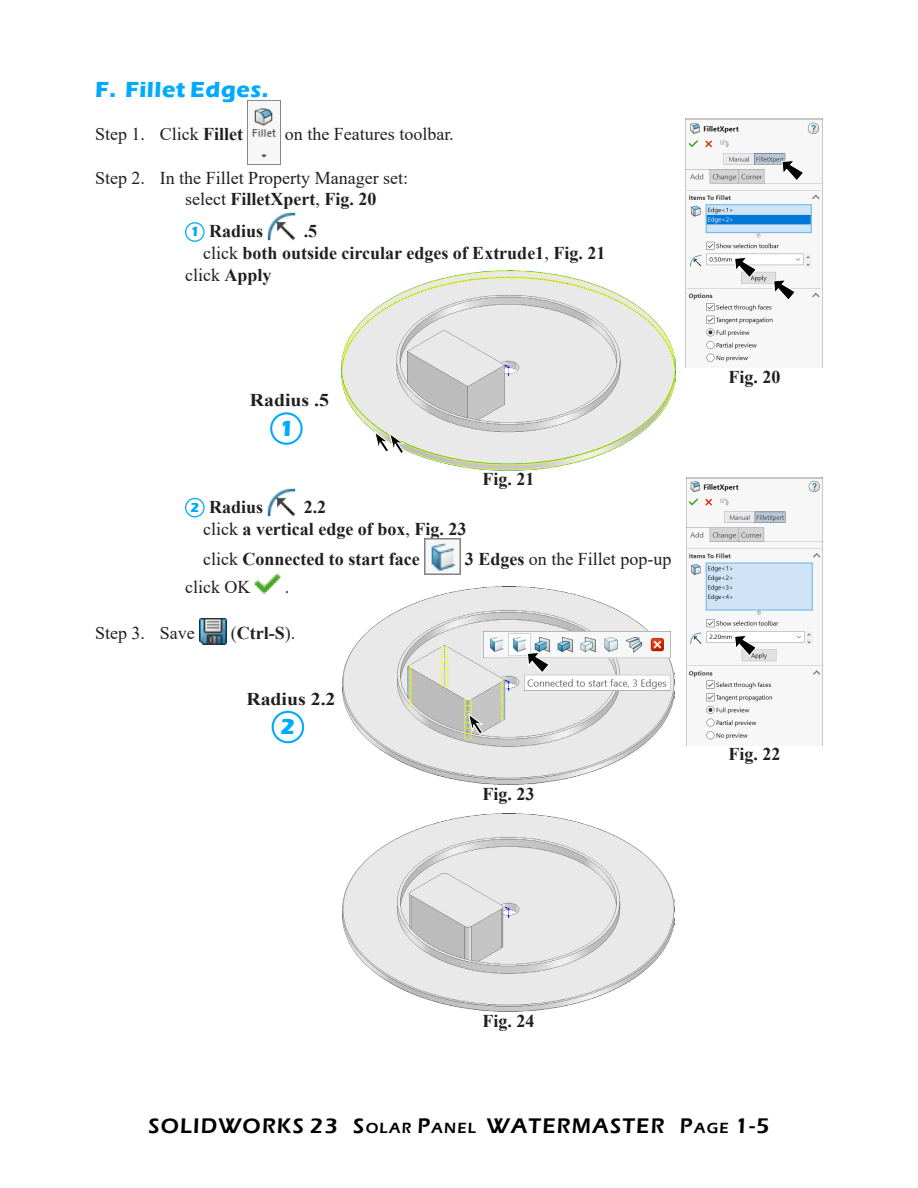
<style>
.page{position:relative;width:918px;height:1188px;background:#fff}
.page>*{position:absolute;margin:0;border:0;box-sizing:border-box;transform-origin:0 0}
.Subhead_1{font:700 22.5px "Eras ITC";letter-spacing:.025em;color:#00abff}
.t1{font:600 21.75px "Eras ITC";letter-spacing:.055em;color:#000}
.Body_text{font:18px/21.6px "Times New Roman";color:#231f20}
.Body_text-2{font:700 18px/21.6px "Times New Roman";color:#231f20}
.Fig_No{font:700 18px "Times New Roman";color:#231f20}
.Coor{font:700 18px "Times New Roman";color:#231f20;scale:1.1 1}
.t2{font:700 13.65px "Eras ITC";color:#00abff}
.s1{font-weight:700}
.s2{font-weight:400}
.s3{font-size:15.15px}
</style>
<div class="page">
<img style="left:248px;top:100px;width:32px;height:58px">
<div style="left:185px;top:222px;width:20px;height:20px;border:1px solid #00abff;border-radius:50%"></div>
<img style="left:267px;top:212px;width:29px;height:29px">
<div style="left:185px;top:498px;width:20px;height:19px;border:1px solid #00abff;border-radius:50%"></div>
<img style="left:267px;top:488px;width:29px;height:29px">
<img style="left:424px;top:538px;width:36px;height:36px">
<img style="left:254px;top:572px;width:27px;height:23px">
<img style="left:199px;top:618px;width:27px;height:27px">
<img style="left:686px;top:118px;width:137px;height:250px">
<svg style="left:734px;top:257px;width:23px;height:21px"></svg>
<svg style="left:782px;top:160px;width:22px;height:21px"></svg>
<svg style="left:773px;top:279px;width:23px;height:22px"></svg>
<img style="left:341px;top:270px;width:335px;height:200px">
<img style="left:342px;top:587px;width:332px;height:198px">
<img style="left:342px;top:813px;width:332px;height:198px">
<img style="left:484px;top:632px;width:186px;height:59px">
<svg style="left:527px;top:652px;width:23px;height:21px"></svg>
<svg style="left:467px;top:713px;width:18px;height:22px"></svg>
<svg style="left:374px;top:431px;width:33px;height:24px"></svg>
<div style="left:272px;top:711px;width:32px;height:32px;border:2px solid #00abff;border-radius:50%"></div>
<div style="left:270px;top:412px;width:33px;height:33px;border:2px solid #00abff;border-radius:50%"></div>
<img style="left:686px;top:477px;width:137px;height:268px">
<svg style="left:734px;top:635px;width:23px;height:21px"></svg>
<p class="Subhead_1" style="left:95px;top:76px;width:175px">F. Fillet Edges.</p>
<p class="Body_text" style="left:95px;top:123px;width:150px">Step 1. Click <span class="s1">Fillet</span></p>
<p class="Body_text" style="left:285px;top:123px;width:170px">on the Features toolbar.</p>
<p class="Body_text" style="left:185px;top:166px;width:225px;text-indent:-90px">Step 2. In the Fillet Property Manager set: select <span class="s1">FilletXpert</span>, <span class="s1">Fig. 20</span></p>
<p class="t2" style="left:190px;top:224px;width:10px">1</p>
<p class="Body_text-2" style="left:209px;top:220px;width:56px">Radius</p>
<p class="Body_text-2" style="left:304px;top:220px;width:15px">.5</p>
<p class="Body_text-2" style="left:203px;top:242px;width:404px"><span class="s2">click</span> both outside circular edges of Extrude1<span class="s2">,</span> Fig. 21</p>
<p class="Body_text" style="left:185px;top:263px;width:88px">click <span class="s1">Apply</span></p>
<p class="Coor" style="left:250px;top:387px;width:74px">Radius .5</p>
<p class="Subhead_1" style="left:279px;top:415px;width:16px">1</p>
<p class="Fig_No" style="left:483px;top:466px;width:54px">Fig. 21</p>
<p class="t2" style="left:190px;top:500px;width:10px">2</p>
<p class="Body_text-2" style="left:209px;top:496px;width:56px">Radius</p>
<p class="Body_text-2" style="left:203px;top:496px;width:265px;text-indent:101px">2.2<br><span class="s2">click</span> a vertical edge of box<span class="s2">,</span> Fig. 23</p>
<p class="Body_text-2" style="left:203px;top:548px;width:218px"><span class="s2">click</span> Connected to start face</p>
<p class="Body_text" style="left:465px;top:548px;width:208px"><span class="s1">3 Edges</span> on the Fillet pop-up</p>
<p class="Body_text" style="left:185px;top:575px;width:67px">click OK</p>
<p class="Body_text" style="left:285px;top:575px;width:6px">.</p>
<p class="Body_text" style="left:95px;top:622px;width:101px">Step 3. Save</p>
<p class="Body_text-2" style="left:231px;top:622px;width:66px"><span class="s2">(</span>Ctrl-S<span class="s2">).</span></p>
<p class="Coor" style="left:246px;top:686px;width:83px">Radius 2.2</p>
<p class="Subhead_1" style="left:281px;top:714px;width:16px">2</p>
<p class="Fig_No" style="left:483px;top:781px;width:54px">Fig. 23</p>
<p class="Fig_No" style="left:728px;top:364px;width:54px">Fig. 20</p>
<p class="Fig_No" style="left:728px;top:741px;width:54px">Fig. 22</p>
<p class="Fig_No" style="left:483px;top:1008px;width:54px">Fig. 24</p>
<p class="t1" style="left:149px;top:1114px;width:622px">SOLIDWORKS 23 S<span class="s3">OLAR</span> P<span class="s3">ANEL</span> WATERMASTER P<span class="s3">AGE</span> 1-5</p>
</div>
